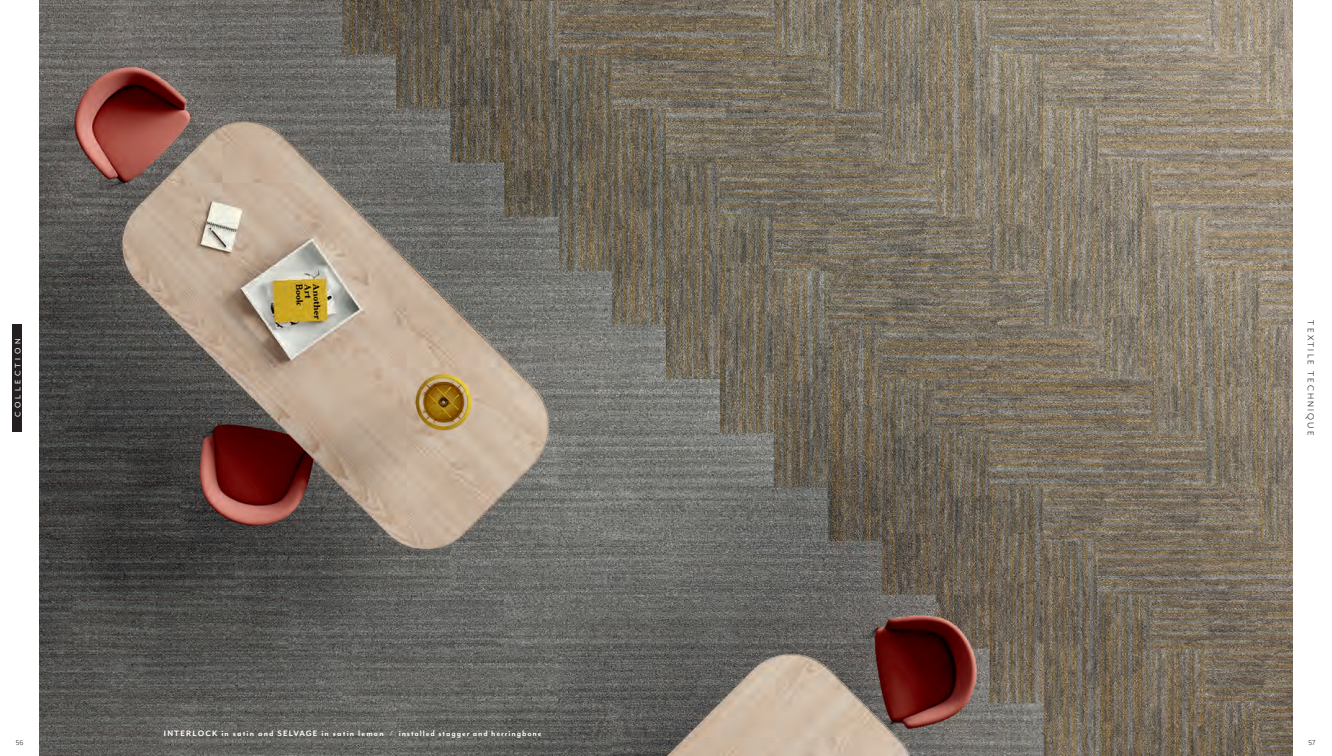
<style>
.page{position:relative;width:1332px;height:756px;background:#fff}
.page>*{position:absolute;margin:0;border:0;box-sizing:border-box;transform-origin:0 0}
.t1{font:10px "Mr Eaves Mod OT";letter-spacing:.22em;color:#231f20}
.t2{font:700 9px "Mr Eaves Mod OT";letter-spacing:.1em;color:#fff}
.t3{font:9px "Mr Eaves Mod OT";letter-spacing:.37em;color:#fff}
.t4{font:8px "Mr Eaves Mod OT";color:#231f20}
</style>
<div class="page">
<img style="left:40px;top:0;width:1252px;height:756px">
<div style="left:12px;top:324px;width:10px;height:108px;background:#231f20"></div>
<p class="t3" style="left:13px;top:417px;width:80px;rotate:-90deg">COLLECTION</p>
<p class="t2" style="left:164px;top:728px;width:379px">INTERLOCK in satin and SELVAGE in satin lemon / installed stagger and herringbone</p>
<p class="t1" style="left:1316px;top:320px;width:117px;rotate:90deg">TEXTILE TECHNIQUE</p>
<p class="t4" style="left:16px;top:738px;width:9px">56</p>
<p class="t4" style="left:1309px;top:738px;width:9px">57</p>
</div>
